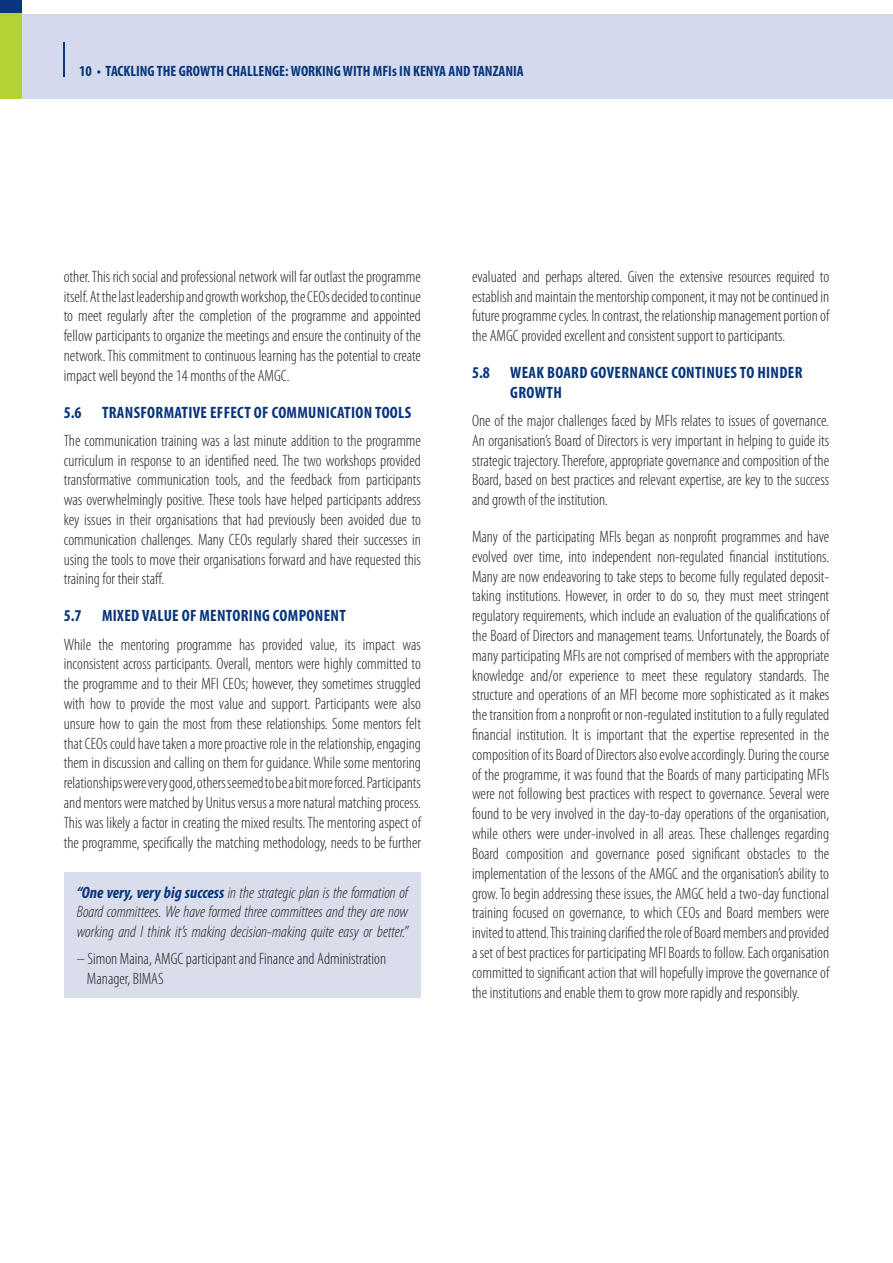
<style>
.page{position:relative;width:893px;height:1263px;background:#fff}
.page>*{position:absolute;margin:0;border:0;box-sizing:border-box;transform-origin:0 0}
.FSD_Body_Text{font:300 condensed 16.5px/19.8px "Myriad Pro";color:#231f20;text-align:justify}
.FSD_Body_Text-2{font:italic 300 condensed 16.5px/19.8px "Myriad Pro";color:#231f20;text-align:justify}
.FSD_Numerical_sub-he{font:700 condensed 16.5px "Myriad Pro";letter-spacing:.02em;color:#08357c}
.t1{font:700 condensed 15px "Myriad Pro";color:#08357c}
.s1{font-weight:700;color:#08357c}
.s2{font-style:italic}
</style>
<div class="page">
<div style="left:0;top:0;width:21px;height:16px;background:#08357c"></div>
<div style="left:0;top:14px;width:893px;height:85px;background:#d4daee"></div>
<div style="left:0;top:13px;width:21px;height:85px;background:#b3d234"></div>
<hr style="left:63px;top:43px;width:2px;height:33px;background:#08357c">
<div style="left:64px;top:872px;width:357px;height:125px;background:#dadeec"></div>
<p class="t1" style="left:79px;top:63px;width:446px">10 • TACKLING THE GROWTH CHALLENGE: WORKING WITH MFIS IN KENYA AND TANZANIA</p>
<p class="FSD_Body_Text" style="left:64px;top:267px;width:359px">other. This rich social and professional network will far outlast the programme itself. At the last leadership and growth workshop, the CEOs decided to continue to meet regularly after the completion of the programme and appointed fellow participants to organize the meetings and ensure the continuity of the network. This commitment to continuous learning has the potential to create impact well beyond the 14 months of the AMGC.</p>
<p class="FSD_Numerical_sub-he" style="left:64px;top:403px;width:54px">5.6 TRANSFORMATIVE</p>
<p class="FSD_Numerical_sub-he" style="left:210px;top:403px;width:15px">EFFECT</p>
<p class="FSD_Numerical_sub-he" style="left:254px;top:403px;width:34px">OF COMMUNICATION</p>
<p class="FSD_Numerical_sub-he" style="left:375px;top:403px;width:15px">TOOLS</p>
<p class="FSD_Body_Text" style="left:64px;top:431px;width:359px">The communication training was a last minute addition to the programme curriculum in response to an identified need. The two workshops provided transformative communication tools, and the feedback from participants was overwhelmingly positive. These tools have helped participants address key issues in their organisations that had previously been avoided due to communication challenges. Many CEOs regularly shared their successes in using the tools to move their organisations forward and have requested this training for their staff.</p>
<p class="FSD_Numerical_sub-he" style="left:64px;top:607px;width:94px">5.7 MIXED VALUE</p>
<p class="FSD_Numerical_sub-he" style="left:182px;top:607px;width:37px">OF MENTORING</p>
<p class="FSD_Numerical_sub-he" style="left:273px;top:607px;width:16px">COMPONENT</p>
<p class="FSD_Body_Text" style="left:64px;top:635px;width:359px">While the mentoring programme has provided value, its impact was inconsistent across participants. Overall, mentors were highly committed to the programme and to their MFI CEOs; however, they sometimes struggled with how to provide the most value and support. Participants were also unsure how to gain the most from these relationships. Some mentors felt that CEOs could have taken a more proactive role in the relationship, engaging them in discussion and calling on them for guidance. While some mentoring relationships were very good, others seemed to be a bit more forced. Participants and mentors were matched by Unitus versus a more natural matching process.<br>This was likely a factor in creating the mixed results. The mentoring aspect of the programme, specifically the matching methodology, needs to be further</p>
<p class="FSD_Body_Text-2" style="left:77px;top:883px;width:333px"><span class="s1">“One very, very big success</span> in the strategic plan is the formation of Board committees. We have formed three committees and they are now working and I think it’s making decision-making quite easy or better.”</p>
<p class="FSD_Body_Text" style="left:77px;top:949px;width:311px"><span class="s2">–</span> Simon Maina, AMGC participant and Finance and Administration</p>
<p class="FSD_Body_Text" style="left:87px;top:969px;width:78px">Manager, BIMAS</p>
<p class="FSD_Body_Text" style="left:472px;top:267px;width:359px">evaluated and perhaps altered. Given the extensive resources required to establish and maintain the mentorship component, it may not be continued in future programme cycles. In contrast, the relationship management portion of the AMGC provided excellent and consistent support to participants.</p>
<p class="FSD_Numerical_sub-he" style="left:472px;top:363px;width:93px">5.8 WEAK BOARD</p>
<p class="FSD_Numerical_sub-he" style="left:590px;top:363px;width:17px">GOVERNANCE</p>
<p class="FSD_Numerical_sub-he" style="left:671px;top:363px;width:15px">CONTINUES</p>
<p class="FSD_Numerical_sub-he" style="left:740px;top:363px;width:35px">TO HINDER</p>
<p class="FSD_Numerical_sub-he" style="left:510px;top:383px;width:18px">GROWTH</p>
<p class="FSD_Body_Text" style="left:472px;top:411px;width:359px">One of the major challenges faced by MFIs relates to issues of governance.<br>An organisation’s Board of Directors is very important in helping to guide its strategic trajectory. Therefore, appropriate governance and composition of the Board, based on best practices and relevant expertise, are key to the success and growth of the institution.</p>
<p class="FSD_Body_Text" style="left:472px;top:527px;width:359px">Many of the participating MFIs began as nonprofit programmes and have evolved over time, into independent non-regulated financial institutions.<br>Many are now endeavoring to take steps to become fully regulated deposit&shy;taking institutions. However, in order to do so, they must meet stringent regulatory requirements, which include an evaluation of the qualifications of the Board of Directors and management teams. Unfortunately, the Boards of many participating MFIs are not comprised of members with the appropriate knowledge and/or experience to meet these regulatory standards. The structure and operations of an MFI become more sophisticated as it makes the transition from a nonprofit or non-regulated institution to a fully regulated financial institution. It is important that the expertise represented in the composition of its Board of Directors also evolve accordingly. During the course of the programme, it was found that the Boards of many participating MFIs were not following best practices with respect to governance. Several were found to be very involved in the day-to-day operations of the organisation, while others were under-involved in all areas. These challenges regarding Board composition and governance posed significant obstacles to the implementation of the lessons of the AMGC and the organisation’s ability to grow. To begin addressing these issues, the AMGC held a two-day functional training focused on governance, to which CEOs and Board members were invited to attend. This training clarified the role of Board members and provided a set of best practices for participating MFI Boards to follow. Each organisation committed to significant action that will hopefully improve the governance of the institutions and enable them to grow more rapidly and responsibly.</p>
</div>
